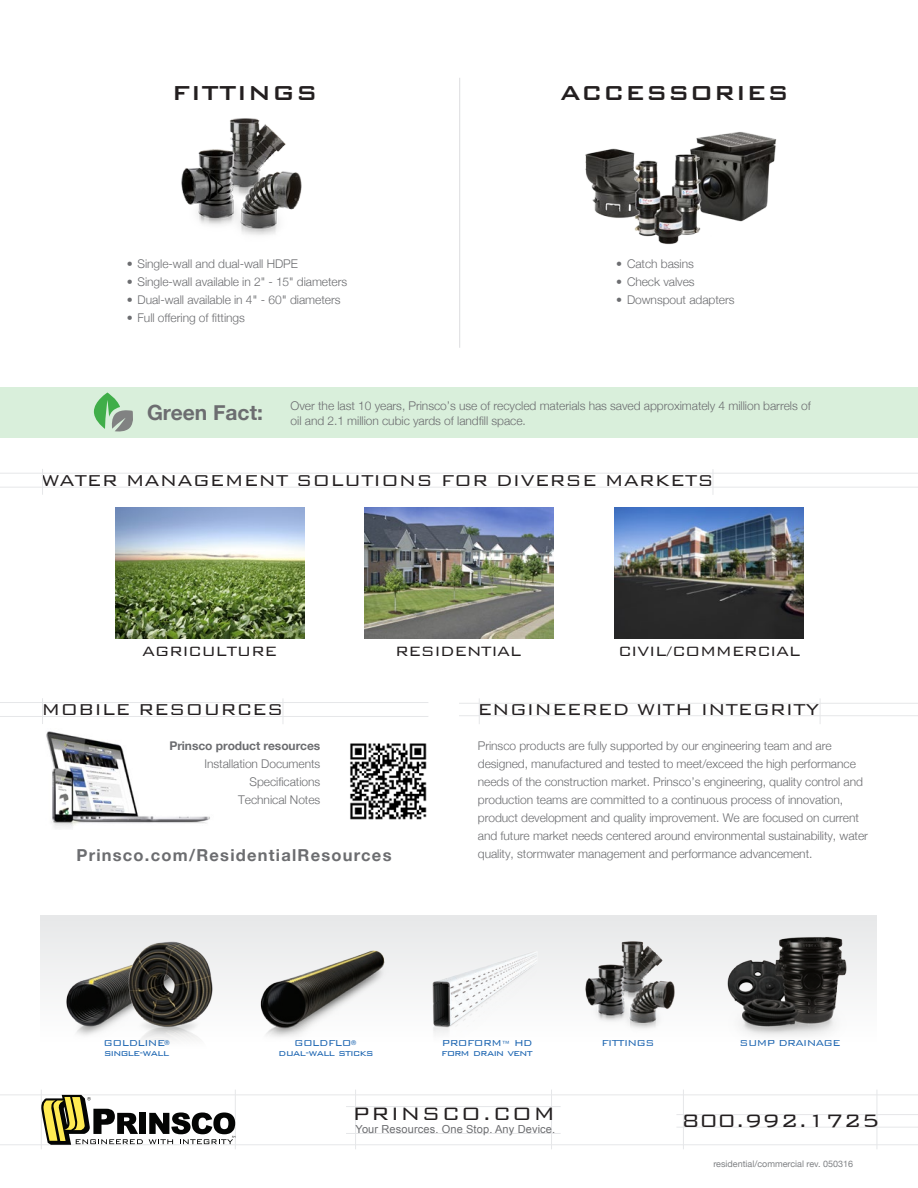
<style>
.page{position:relative;width:918px;height:1188px;background:#fff}
.page>*{position:absolute;margin:0;border:0;box-sizing:border-box;transform-origin:0 0}
.t1{font:500 27px "Bank Gothic";letter-spacing:.01em;color:#231f20}
.t2{font:300 24px "Bank Gothic";color:#231f20}
.t3{font:300 24px "Bank Gothic";letter-spacing:.05em;color:#231f20}
.t4{font:300 21px "Bank Gothic";color:#231f20}
.t5{font:700 21px "Helvetica Neue";color:#6c6d70}
.t6{font:300 18px "Bank Gothic";letter-spacing:-.025em;color:#231f20}
.t7{font:700 16.5px "Helvetica Neue";letter-spacing:.075em;color:#6c6d70}
.t8{font:300 12px/18px "Helvetica Neue";letter-spacing:-.005em;color:#6c6d70;text-align:right}
.t9{font:700 12px "Helvetica Neue";letter-spacing:-.005em;color:#6c6d70}
.t10{font:300 11.55px/9.1px "Bank Gothic";letter-spacing:-.05em;color:#1963b0;text-align:center}
.t11{font:11.1px "Arial";letter-spacing:.01em;color:#6c6d70}
.t12{font:9px "Helvetica Neue";color:#808285}
.s1{font-weight:400}
.s2{font-family:"Helvetica Neue";font-weight:400;font-size:6.45px}
</style>
<div class="page">
<img style="left:46px;top:731px;width:164px;height:97px">
<img style="left:585px;top:148px;width:49px;height:70px">
<div style="left:0;top:387px;width:918px;height:50px;background:#d9efdb"></div>
<hr style="left:0;top:716px;width:428px;height:1px;background:#e6e7e9">
<hr style="left:0;top:487px;width:918px;height:1px;background:#e6e7e9">
<hr style="left:459px;top:715px;width:459px;height:1px;background:#e6e7e9">
<hr style="left:0;top:702px;width:428px;height:1px;background:#e6e7e9">
<hr style="left:0;top:473px;width:918px;height:1px;background:#e6e7e9">
<hr style="left:459px;top:703px;width:459px;height:1px;background:#e6e7e9">
<svg style="left:42px;top:698px;width:1px;height:26px"></svg>
<svg style="left:42px;top:469px;width:1px;height:26px"></svg>
<svg style="left:283px;top:699px;width:1px;height:25px"></svg>
<svg style="left:713px;top:469px;width:1px;height:26px"></svg>
<svg style="left:479px;top:698px;width:1px;height:26px"></svg>
<svg style="left:820px;top:699px;width:1px;height:25px"></svg>
<svg style="left:94px;top:393px;width:39px;height:39px"></svg>
<hr style="left:346px;top:1133px;width:215px;height:1px;background:#e6e7e9">
<hr style="left:41px;top:1090px;width:1px;height:59px;background:#e6e7e9">
<hr style="left:235px;top:1090px;width:1px;height:59px;background:#e6e7e9">
<hr style="left:355px;top:1090px;width:1px;height:59px;background:#e6e7e9">
<hr style="left:551px;top:1090px;width:1px;height:59px;background:#e6e7e9">
<hr style="left:683px;top:1090px;width:1px;height:59px;background:#e6e7e9">
<hr style="left:877px;top:1090px;width:1px;height:59px;background:#e6e7e9">
<hr style="left:0;top:1144px;width:918px;height:1px;background:#e6e7e9">
<hr style="left:0;top:1094px;width:918px;height:1px;background:#e6e7e9">
<hr style="left:676px;top:1114px;width:242px;height:1px;background:#e6e7e9">
<hr style="left:346px;top:1106px;width:215px;height:1px;background:#e6e7e9">
<hr style="left:676px;top:1127px;width:242px;height:1px;background:#e6e7e9">
<div style="left:40px;top:916px;width:837px;height:126px;background:linear-gradient(to bottom,#e7e8e9,#fefefe)"></div>
<img style="left:248px;top:919px;width:141px;height:123px">
<div style="left:139px;top:1113px;width:7px;height:21px;background:#040504"></div>
<svg style="left:149px;top:1112px;width:86px;height:32px"></svg>
<svg style="left:41px;top:1095px;width:102px;height:50px"></svg>
<img style="left:567px;top:919px;width:131px;height:123px">
<img style="left:388px;top:949px;width:171px;height:93px">
<img style="left:722px;top:916px;width:130px;height:126px">
<img style="left:57px;top:918px;width:137px;height:124px">
<img style="left:110px;top:933px;width:116px;height:109px">
<img style="left:181px;top:118px;width:121px;height:117px">
<hr style="left:459px;top:78px;width:1px;height:270px;background:#dcdddf">
<img style="left:690px;top:132px;width:87px;height:90px">
<img style="left:622px;top:153px;width:93px;height:92px">
<img style="left:350px;top:743px;width:77px;height:77px">
<img style="left:115px;top:507px;width:189px;height:132px">
<img style="left:365px;top:507px;width:189px;height:132px">
<img style="left:615px;top:507px;width:189px;height:132px">
<h1 class="t1" style="left:172px;top:79px;width:147px">FITTINGS</h1>
<h1 class="t1" style="left:560px;top:79px;width:230px">ACCESSORIES</h1>
<p class="t8" style="left:127px;top:253px;width:173px">• Single-wall and dual-wall HDPE</p>
<p class="t8" style="left:127px;top:271px;width:222px">• Single-wall available in 2" - 15" diameters</p>
<p class="t8" style="left:127px;top:289px;width:215px">• Dual-wall available in 4<span class="s1">"</span> - 60<span class="s1">"</span> diameters</p>
<p class="t8" style="left:127px;top:307px;width:120px">• Full offering of fittings</p>
<p class="t8" style="left:616px;top:253px;width:79px">• Catch basins</p>
<p class="t8" style="left:616px;top:271px;width:80px">• Check valves</p>
<p class="t8" style="left:616px;top:289px;width:120px">• Downspout adapters</p>
<h3 class="t5" style="left:147px;top:396px;width:117px">Green Fact:</h3>
<p class="t8" style="left:291px;top:396px;width:522px">Over the last 10 years, Prinsco’s use of recycled materials has saved approximately 4 million barrels of</p>
<p class="t8" style="left:291px;top:411px;width:237px">oil and 2.1 million cubic yards of landfill space.</p>
<h3 class="t4" style="left:41px;top:469px;width:674px">WATER MANAGEMENT SOLUTIONS FOR DIVERSE MARKETS</h3>
<h3 class="t6" style="left:142px;top:642px;width:136px">AGRICULTURE</h3>
<h3 class="t6" style="left:395px;top:642px;width:128px">RESIDENTIAL</h3>
<h3 class="t6" style="left:618px;top:642px;width:184px">CIVIL/COMMERCIAL</h3>
<h3 class="t4" style="left:41px;top:698px;width:244px">MOBILE RESOURCES</h3>
<p class="t9" style="left:169px;top:736px;width:153px">Prinsco product resources</p>
<p class="t8" style="left:205px;top:754px;width:117px">Installation Documents<br>Specifications<br>Technical Notes</p>
<h3 class="t7" style="left:76px;top:842px;width:317px">Prinsco.com/ResidentialResources</h3>
<h3 class="t4" style="left:477px;top:698px;width:344px">ENGINEERED WITH INTEGRITY</h3>
<p class="t8" style="left:478px;top:735px;width:392px;text-align:left">Prinsco products are fully supported by our engineering team and are designed, manufactured and tested to meet/exceed the high performance needs of the construction market. Prinsco’s engineering, quality control and production teams are committed to a continuous process of innovation, product development and quality improvement. We are focused on current and future market needs centered around environmental sustainability, water quality, stormwater management and performance advancement.</p>
<p class="t10" style="left:104px;top:1039px;width:68px">GOLDLINE<span class="s2">®</span></p>
<p class="t10" style="left:740px;top:1039px;width:103px">SUMP DRAINAGE</p>
<p class="t10" style="left:104px;top:1048px;width:67px">single-wall</p>
<p class="t10" style="left:278px;top:1039px;width:97px">GOLDFLO<span class="s2">® </span>dual-wall sticks</p>
<p class="t10" style="left:442px;top:1039px;width:92px">PROFORMª HD</p>
<p class="t10" style="left:601px;top:1039px;width:55px">FITTINGS</p>
<p class="t10" style="left:441px;top:1048px;width:93px">form drain vent</p>
<h2 class="t3" style="left:352px;top:1101px;width:204px">PRINSCO.COM</h2>
<p class="t11" style="left:356px;top:1122px;width:201px">Your Resources. One Stop. Any Device.</p>
<h2 class="t2" style="left:682px;top:1108px;width:199px">800.992.1725</h2>
<p class="t12" style="left:713px;top:1157px;width:141px">residential/commercial rev. 050316</p>
</div>
